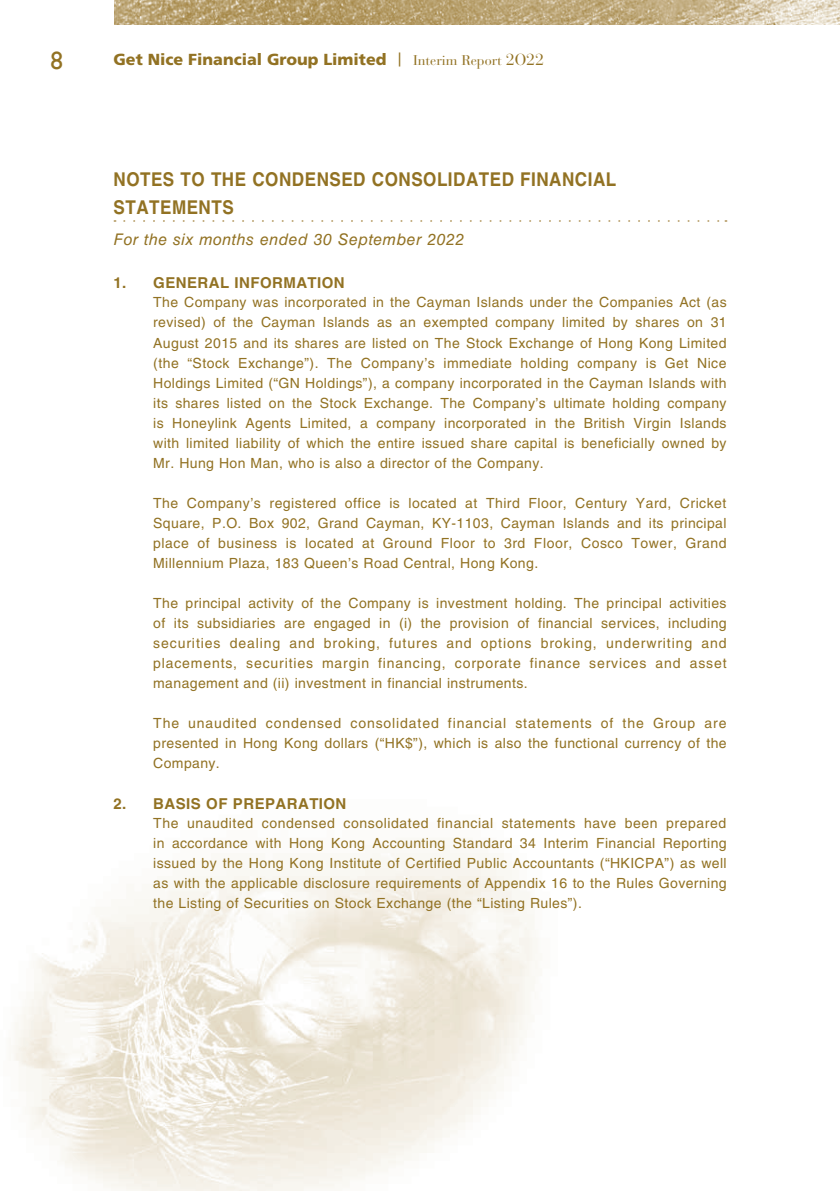
<style>
.page{position:relative;width:840px;height:1191px;background:#fff}
.page>*{position:absolute;margin:0;border:0;box-sizing:border-box;transform-origin:0 0}
.t1{font:25px "Gill Sans";color:#927223}
.t2{font:700 19px/28px "Helvetica LT Std";letter-spacing:.03em;color:#927223;scale:.9 1}
.t3{font:italic 16px "Helvetica LT Std";letter-spacing:.03em;color:#927223}
.t4{font:900 16px "Frutiger LT Std";color:#927223}
.t5{font:700 15px "Helvetica LT Std";letter-spacing:.03em;color:#927223}
.t6{font:14px/20px "Helvetica LT Std";letter-spacing:.03em;color:#927223;text-align:justify}
.t7{font:14px "Bauer Bodoni Std";color:#927223}
.s1{font-size:16px}
.s2{font-weight:400;font-size:14px}
</style>
<div class="page">
<img style="left:13px;top:845px;width:525px;height:346px">
<img style="left:114px;top:0;width:725px;height:24px">
<svg style="left:124px;top:220px;width:602px;height:2px"></svg>
<h1 class="t1" style="left:50px;top:46px;width:14px">8</h1>
<p class="t7" style="left:413px;top:52px;width:132px">Interim Report <span class="s1">2O22</span></p>
<p class="t4" style="left:113px;top:50px;width:289px">Get Nice Financial Group Limited <span class="s2">|</span></p>
<h2 class="t2" style="left:113px;top:165px;width:560px">NOTES TO THE CONDENSED CONSOLIDATED FINANCIAL<br>STATEMENTS</h2>
<p class="t3" style="left:113px;top:230px;width:352px">For the six months ended 30 September 2022</p>
<p class="t5" style="left:113px;top:274px;width:232px">1. GENERAL INFORMATION</p>
<p class="t6" style="left:153px;top:292px;width:574px">The Company was incorporated in the Cayman Islands under the Companies Act (as revised) of the Cayman Islands as an exempted company limited by shares on 31<br>August 2015 and its shares are listed on The Stock Exchange of Hong Kong Limited (the “Stock Exchange”). The Company’s immediate holding company is Get Nice Holdings Limited (“GN Holdings”), a company incorporated in the Cayman Islands with its shares listed on the Stock Exchange. The Company’s ultimate holding company is Honeylink Agents Limited, a company incorporated in the British Virgin Islands with limited liability of which the entire issued share capital is beneficially owned by Mr. Hung Hon Man, who is also a director of the Company.</p>
<p class="t6" style="left:153px;top:492px;width:574px">The Company’s registered office is located at Third Floor, Century Yard, Cricket Square, P.O. Box 902, Grand Cayman, KY-1103, Cayman Islands and its principal place of business is located at Ground Floor to 3rd Floor, Cosco Tower, Grand Millennium Plaza, 183 Queen’s Road Central, Hong Kong.</p>
<p class="t6" style="left:153px;top:592px;width:574px">The principal activity of the Company is investment holding. The principal activities of its subsidiaries are engaged in (i) the provision of financial services, including securities dealing and broking, futures and options broking, underwriting and placements, securities margin financing, corporate finance services and asset management and (ii) investment in financial instruments.</p>
<p class="t6" style="left:153px;top:713px;width:574px">The unaudited condensed consolidated financial statements of the Group are presented in Hong Kong dollars (“HK$”), which is also the functional currency of the Company.</p>
<p class="t5" style="left:113px;top:794px;width:234px">2. BASIS OF PREPARATION</p>
<p class="t6" style="left:153px;top:812px;width:574px">The unaudited condensed consolidated financial statements have been prepared in accordance with Hong Kong Accounting Standard 34 Interim Financial Reporting issued by the Hong Kong Institute of Certified Public Accountants (“HKICPA”) as well as with the applicable disclosure requirements of Appendix 16 to the Rules Governing the Listing of Securities on Stock Exchange (the “Listing Rules”).</p>
</div>
